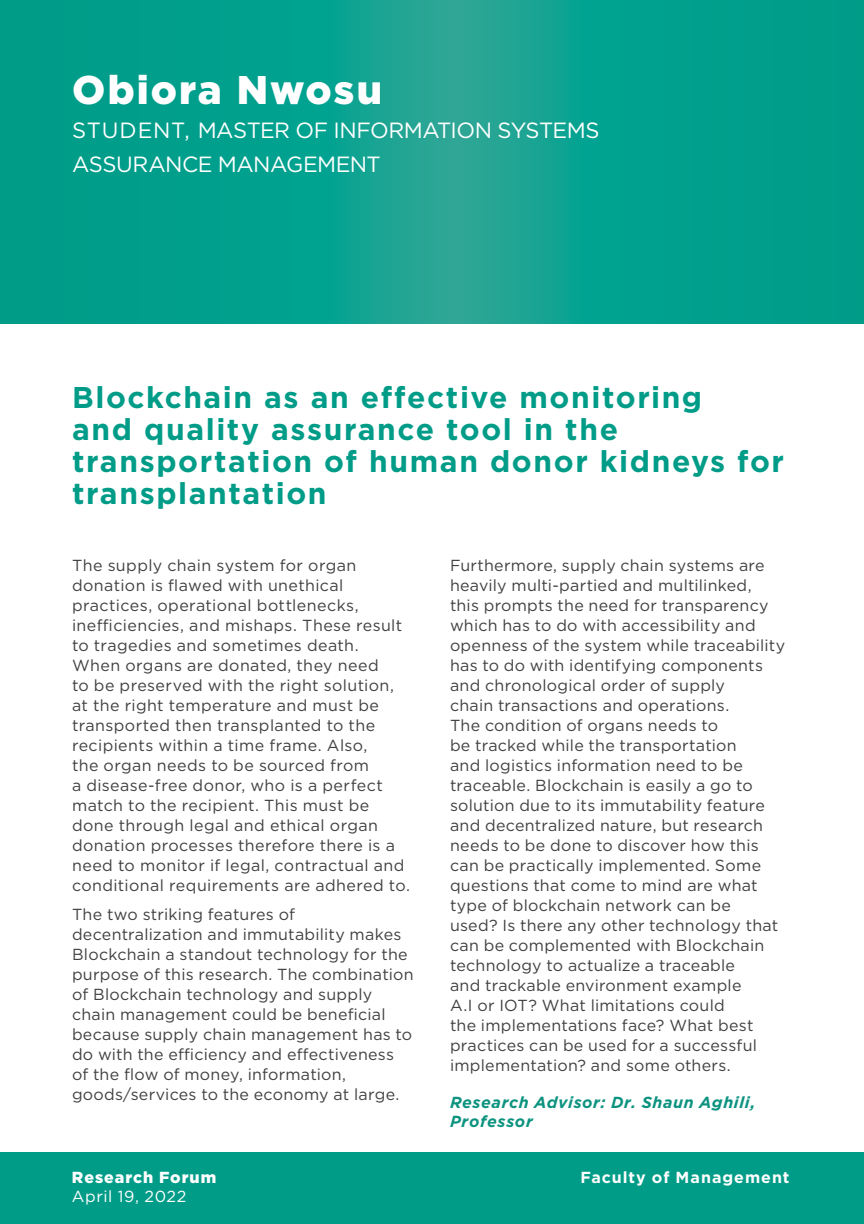
<style>
.page{position:relative;width:864px;height:1224px;background:#fff}
.page>*{position:absolute;margin:0;border:0;box-sizing:border-box;transform-origin:0 0}
.t1{font:900 40px "Gotham";letter-spacing:.05em;color:#fff}
.t2{font:700 30px/32px "Gotham";letter-spacing:.055em;color:#009c88}
.t3{font:22px/34px "Gotham";letter-spacing:-.025em;color:#fff}
.t4{font:16px/20px "Gotham";letter-spacing:.02em;color:#414042}
.t5{font:italic 700 16px/19px "Gotham";letter-spacing:.04em;color:#0c9380}
.t6{font:700 16px "Gotham";letter-spacing:.06em;color:#fff}
.t7{font:900 16px "Gotham";letter-spacing:.06em;color:#fff}
.t8{font:16px "Gotham";letter-spacing:.035em;color:#fff}
</style>
<div class="page">
<svg style="left:0;top:0;width:864px;height:324px;background:#08a08e"></svg>
<div style="left:0;top:1152px;width:864px;height:72px;background:#009c88"></div>
<h1 class="t1" style="left:72px;top:62px;width:312px">Obiora Nwosu</h1>
<h3 class="t3" style="left:72px;top:113px;width:529px">STUDENT, MASTER OF INFORMATION SYSTEMS<br>ASSURANCE MANAGEMENT</h3>
<h2 class="t2" style="left:72px;top:381px;width:714px">Blockchain as an effective monitoring<br>and quality assurance tool in the transportation of human donor kidneys for transplantation</h2>
<p class="t4" style="left:72px;top:555px;width:340px">The supply chain system for organ donation is flawed with unethical practices, operational bottlenecks, inefficiencies, and mishaps. These result to tragedies and sometimes death.<br>When organs are donated, they need<br>to be preserved with the right solution, at the right temperature and must be transported then transplanted to the recipients within a time frame. Also,<br>the organ needs to be sourced from<br>a disease-free donor, who is a perfect match to the recipient. This must be done through legal and ethical organ donation processes therefore there is a need to monitor if legal, contractual and conditional requirements are adhered to.</p>
<p class="t4" style="left:72px;top:904px;width:343px">The two striking features of decentralization and immutability makes Blockchain a standout technology for the purpose of this research. The combination of Blockchain technology and supply chain management could be beneficial because supply chain management has to do with the efficiency and effectiveness of the flow of money, information, goods/services to the economy at large.</p>
<p class="t4" style="left:450px;top:555px;width:337px">Furthermore, supply chain systems are heavily multi-partied and multilinked,<br>this prompts the need for transparency which has to do with accessibility and openness of the system while traceability has to do with identifying components and chronological order of supply<br>chain transactions and operations.<br>The condition of organs needs to<br>be tracked while the transportation<br>and logistics information need to be traceable. Blockchain is easily a go to solution due to its immutability feature and decentralized nature, but research needs to be done to discover how this can be practically implemented. Some questions that come to mind are what type of blockchain network can be<br>used? Is there any other technology that can be complemented with Blockchain technology to actualize a traceable<br>and trackable environment example<br>A.I or IOT? What limitations could<br>the implementations face? What best practices can be used for a successful implementation? and some others.</p>
<p class="t5" style="left:450px;top:1093px;width:307px">Research Advisor: Dr. Shaun Aghili,<br>Professor</p>
<p class="t7" style="left:72px;top:1166px;width:146px">Research Forum</p>
<p class="t6" style="left:580px;top:1166px;width:211px">Faculty of Management</p>
<p class="t8" style="left:72px;top:1186px;width:116px">April 19, 2022</p>
</div>
